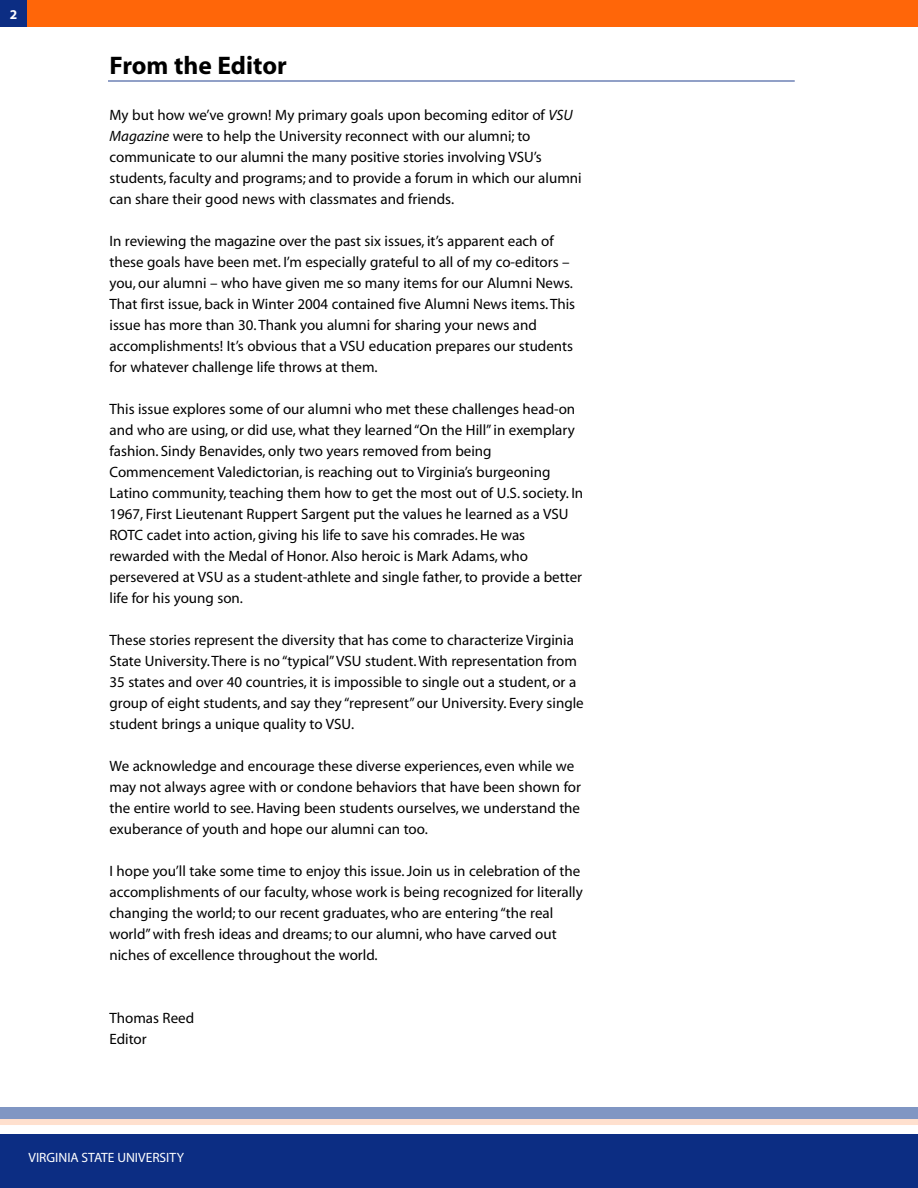
<style>
.page{position:relative;width:918px;height:1188px;background:#fff}
.page>*{position:absolute;margin:0;border:0;box-sizing:border-box;transform-origin:0 0}
.t1{font:700 25.5px "Myriad";color:#000}
.t2{font:15px/21px "Myriad";color:#000}
.t3{font:13.5px "Myriad";color:#fff}
.t4{font:700 13.5px "Myriad";color:#fff}
.s1{font-style:italic}
</style>
<div class="page">
<div style="left:0;top:0;width:918px;height:27px;background:#ff6609"></div>
<div style="left:0;top:1134px;width:918px;height:54px;background:#0c2d83"></div>
<div style="left:0;top:0;width:27px;height:27px;background:#0c2d83"></div>
<hr style="left:108px;top:80px;width:687px;height:2px;background:#6d81b5">
<div style="left:0;top:1107px;width:918px;height:15px;background:#8096c3"></div>
<div style="left:0;top:1119px;width:918px;height:6px;background:#ffe0ce"></div>
<p class="t4" style="left:10px;top:9px;width:9px">2</p>
<h1 class="t1" style="left:110px;top:55px;width:179px">From the Editor</h1>
<p class="t2" style="left:110px;top:106px;width:474px">My but how we’ve grown! My primary goals upon becoming editor of <span class="s1">VSU Magazine</span> were to help the University reconnect with our alumni; to communicate to our alumni the many positive stories involving VSU’s students, faculty and programs; and to provide a forum in which our alumni can share their good news with classmates and friends.</p>
<p class="t2" style="left:110px;top:232px;width:467px">In reviewing the magazine over the past six issues, it’s apparent each of these goals have been met. I’m especially grateful to all of my co-editors – you, our alumni – who have given me so many items for our Alumni News.<br>That first issue, back in Winter 2004 contained five Alumni News items. This issue has more than 30. Thank you alumni for sharing your news and accomplishments! It’s obvious that a VSU education prepares our students for whatever challenge life throws at them.</p>
<p class="t2" style="left:110px;top:400px;width:475px">This issue explores some of our alumni who met these challenges head-on and who are using, or did use, what they learned “On the Hill” in exemplary fashion. Sindy Benavides, only two years removed from being Commencement Valedictorian, is reaching out to Virginia’s burgeoning Latino community, teaching them how to get the most out of U.S. society. In 1967, First Lieutenant Ruppert Sargent put the values he learned as a VSU ROTC cadet into action, giving his life to save his comrades. He was rewarded with the Medal of Honor. Also heroic is Mark Adams, who persevered at VSU as a student-athlete and single father, to provide a better life for his young son.</p>
<p class="t2" style="left:110px;top:631px;width:476px">These stories represent the diversity that has come to characterize Virginia State University. There is no “typical”VSU student. With representation from 35 states and over 40 countries, it is impossible to single out a student, or a group of eight students, and say they “represent” our University. Every single student brings a unique quality to VSU.</p>
<p class="t2" style="left:110px;top:757px;width:473px">We acknowledge and encourage these diverse experiences, even while we may not always agree with or condone behaviors that have been shown for the entire world to see. Having been students ourselves, we understand the exuberance of youth and hope our alumni can too.</p>
<p class="t2" style="left:109px;top:862px;width:475px">I hope you’ll take some time to enjoy this issue. Join us in celebration of the accomplishments of our faculty, whose work is being recognized for literally changing the world; to our recent graduates, who are entering “the real world” with fresh ideas and dreams; to our alumni, who have carved out niches of excellence throughout the world.</p>
<p class="t2" style="left:109px;top:1009px;width:86px">Thomas Reed<br>Editor</p>
<p class="t3" style="left:28px;top:1152px;width:157px">VIRGINIA STATE UNIVERSITY</p>
</div>
